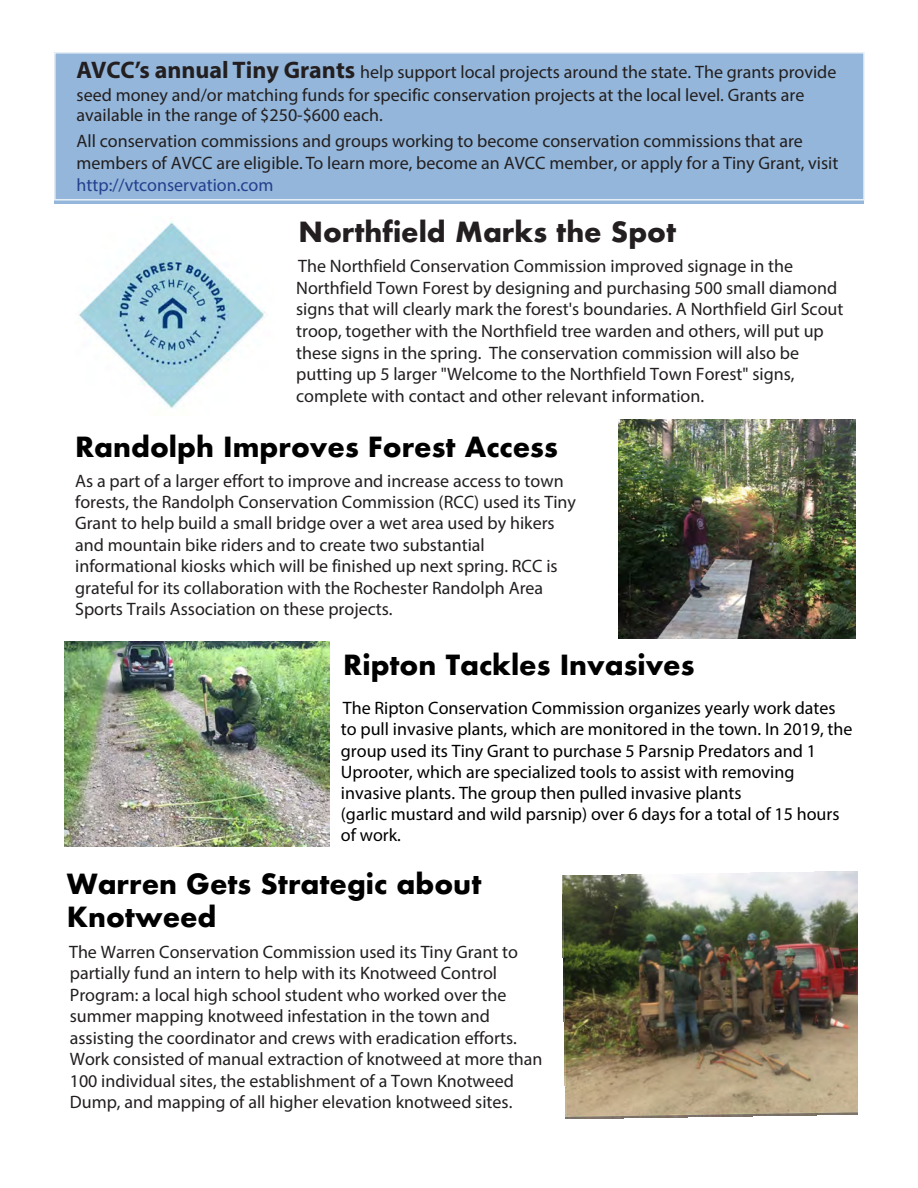
<style>
.page{position:relative;width:918px;height:1188px;background:#fff}
.page>*{position:absolute;margin:0;border:0;box-sizing:border-box;transform-origin:0 0}
.t1{font:700 27px/32.4px "Futura";color:#000}
.t2{font:700 27px "Futura";color:#231f20}
.t3{font:18px/21.5px "Myriad Pro";color:#231f20}
.t4{font:18px/21.1px "Myriad Pro";color:#000}
.s1{font-weight:700;font-size:24px}
.s2{color:#253f8e}
</style>
<div class="page">
<div style="left:55px;top:53px;width:809px;height:151px;background:#93b6da"></div>
<div style="left:54px;top:52px;width:811px;height:149px;border:2px solid #e8f1f6"></div>
<img style="left:562px;top:871px;width:295px;height:247px">
<img style="left:79px;top:221px;width:186px;height:187px">
<img style="left:64px;top:641px;width:266px;height:205px">
<img style="left:619px;top:420px;width:237px;height:219px">
<p class="t3" style="left:77px;top:60px;width:761px;line-height:22.6px"><span class="s1">AVCC’s annual Tiny Grants</span> help support local projects around the state. The grants provide seed money and/or matching funds for specific conservation projects at the local level. Grants are</p>
<p class="t3" style="left:77px;top:102px;width:728px;line-height:26.1px">available in the range of $250-$600 each.<br>All conservation commissions and groups working to become conservation commissions that are</p>
<p class="t3" style="left:77px;top:152px;width:763px">members of AVCC are eligible. To learn more, become an AVCC member, or apply for a Tiny Grant, visit <span class="s2">http://vtconservation.com</span></p>
<p class="t2" style="left:298px;top:212px;width:379px">Northfield Marks the Spot</p>
<p class="t3" style="left:296px;top:255px;width:549px">The Northfield Conservation Commission improved signage in the Northfield Town Forest by designing and purchasing 500 small diamond signs that will clearly mark the forest's boundaries. A Northfield Girl Scout troop, together with the Northfield tree warden and others, will put up these signs in the spring. The conservation commission will also be putting up 5 larger "Welcome to the Northfield Town Forest" signs, complete with contact and other relevant information.</p>
<p class="t1" style="left:75px;top:430px;width:484px">Randolph Improves Forest Access</p>
<p class="t3" style="left:75px;top:470px;width:502px">As a part of a larger effort to improve and increase access to town forests, the Randolph Conservation Commission (RCC) used its Tiny Grant to help build a small bridge over a wet area used by hikers and mountain bike riders and to create two substantial informational kiosks which will be finished up next spring. RCC is grateful for its collaboration with the Rochester Randolph Area Sports Trails Association on these projects.</p>
<p class="t1" style="left:343px;top:649px;width:353px">Ripton Tackles Invasives</p>
<p class="t4" style="left:341px;top:697px;width:513px">The Ripton Conservation Commission organizes yearly work dates to pull invasive plants, which are monitored in the town. In 2019, the group used its Tiny Grant to purchase 5 Parsnip Predators and 1<br>Uprooter, which are specialized tools to assist with removing invasive plants. The group then pulled invasive plants<br>(garlic mustard and wild parsnip) over 6 days for a total of 15 hours of work.</p>
<p class="t1" style="left:67px;top:868px;width:416px">Warren Gets Strategic about<br>Knotweed</p>
<p class="t3" style="left:69px;top:941px;width:475px">The Warren Conservation Commission used its Tiny Grant to partially fund an intern to help with its Knotweed Control Program: a local high school student who worked over the summer mapping knotweed infestation in the town and assisting the coordinator and crews with eradication efforts.<br>Work consisted of manual extraction of knotweed at more than 100 individual sites, the establishment of a Town Knotweed Dump, and mapping of all higher elevation knotweed sites.</p>
</div>
